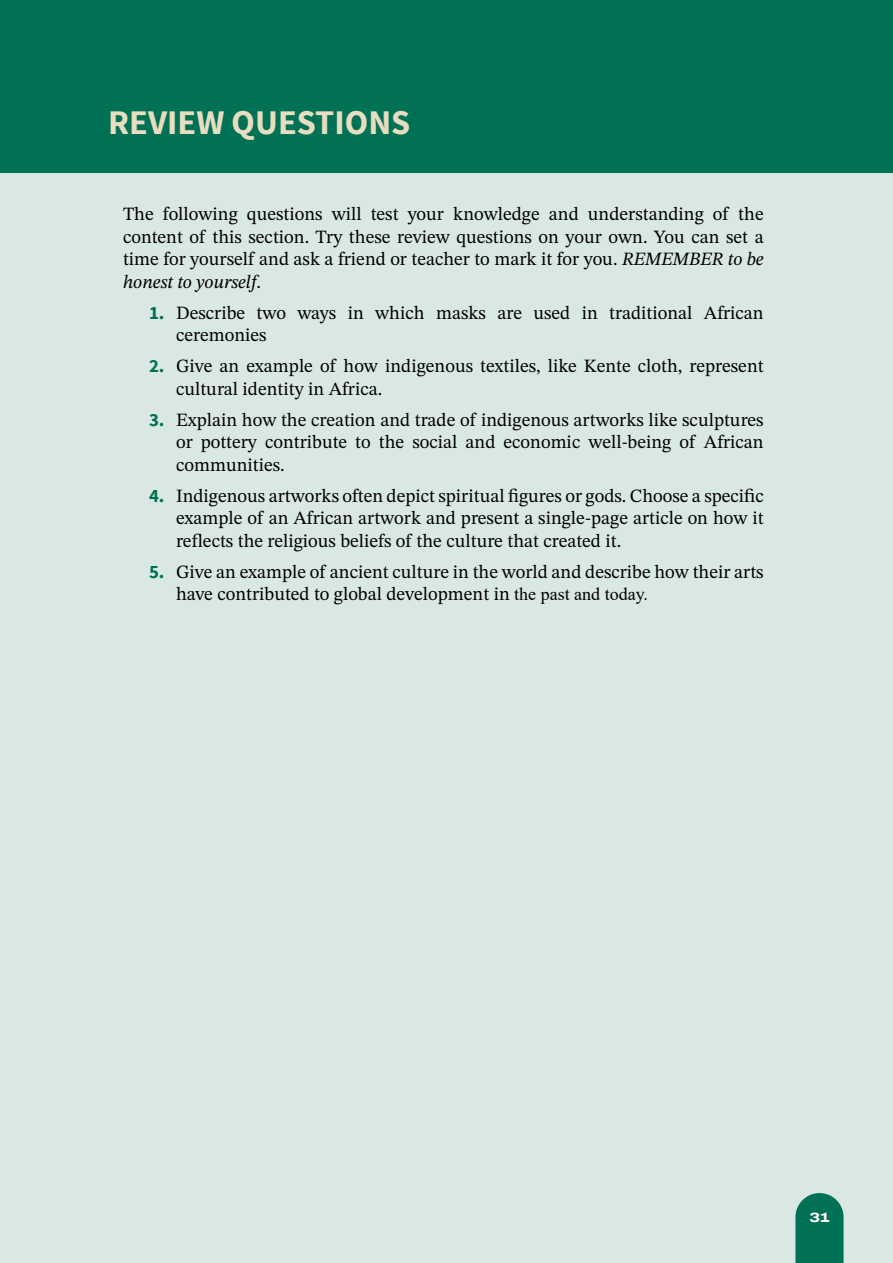
<style>
.page{position:relative;width:893px;height:1263px;background:#d9e8e3}
.page>*{position:absolute;margin:0;border:0;box-sizing:border-box;transform-origin:0 0}
.Review_Questions_header{font:700 34.5px "Source Sans Pro";color:#e8ddbf}
.Review_Questions_Body_copy{font:18.75px/22.5px "STIX Two Text";color:#000}
.Review_Questions_Body{font:18.75px/22.5px "STIX Two Text";color:#000;text-align:justify}
.t1{font:800 13.5px "Archivo Expanded";color:#fff}
.s1{font-style:italic}
.s2{font-family:"Source Sans Pro";font-weight:700;color:#007154}
.s3{font-family:"Times New Roman";font-size:18px}
</style>
<div class="page">
<svg style="left:795px;top:1193px;width:49px;height:70px"></svg>
<div style="left:0;top:0;width:893px;height:172px;background:#007154"></div>
<p class="Review_Questions_header" style="left:108px;top:100px;width:304px">REVIEW QUESTIONS</p>
<p class="Review_Questions_Body" style="left:123px;top:203px;width:642px">The following questions will test your knowledge and understanding of the content of this section. Try these review questions on your own. You can set a time for yourself and ask a friend or teacher to mark it for you. <span class="s1">REMEMBER to be honest to yourself</span>.</p>
<p class="Review_Questions_Body_copy" style="left:176px;top:301px;width:589px;text-indent:-27px"><span class="s2">1.</span> Describe two ways in which masks are used in traditional African ceremonies</p>
<p class="Review_Questions_Body_copy" style="left:176px;top:355px;width:589px;text-indent:-27px"><span class="s2">2.</span> Give an example of how indigenous textiles, like Kente cloth, represent cultural identity in Africa.</p>
<p class="Review_Questions_Body_copy" style="left:176px;top:408px;width:589px;text-align:justify;text-indent:-27px"><span class="s2">3.</span> Explain how the creation and trade of indigenous artworks like sculptures or pottery contribute to the social and economic well-being of African communities.</p>
<p class="Review_Questions_Body_copy" style="left:176px;top:484px;width:589px;text-align:justify;text-indent:-27px"><span class="s2">4.</span> Indigenous artworks often depict spiritual figures or gods. Choose a specific example of an African artwork and present a single-page article on how it reflects the religious beliefs of the culture that created it.</p>
<p class="Review_Questions_Body_copy" style="left:176px;top:560px;width:589px;text-indent:-27px"><span class="s2">5.</span> Give an example of ancient culture in the world and describe how their arts have contributed to global development in <span class="s3">the past and today.</span></p>
<p class="t1" style="left:809px;top:1207px;width:22px">31</p>
</div>
